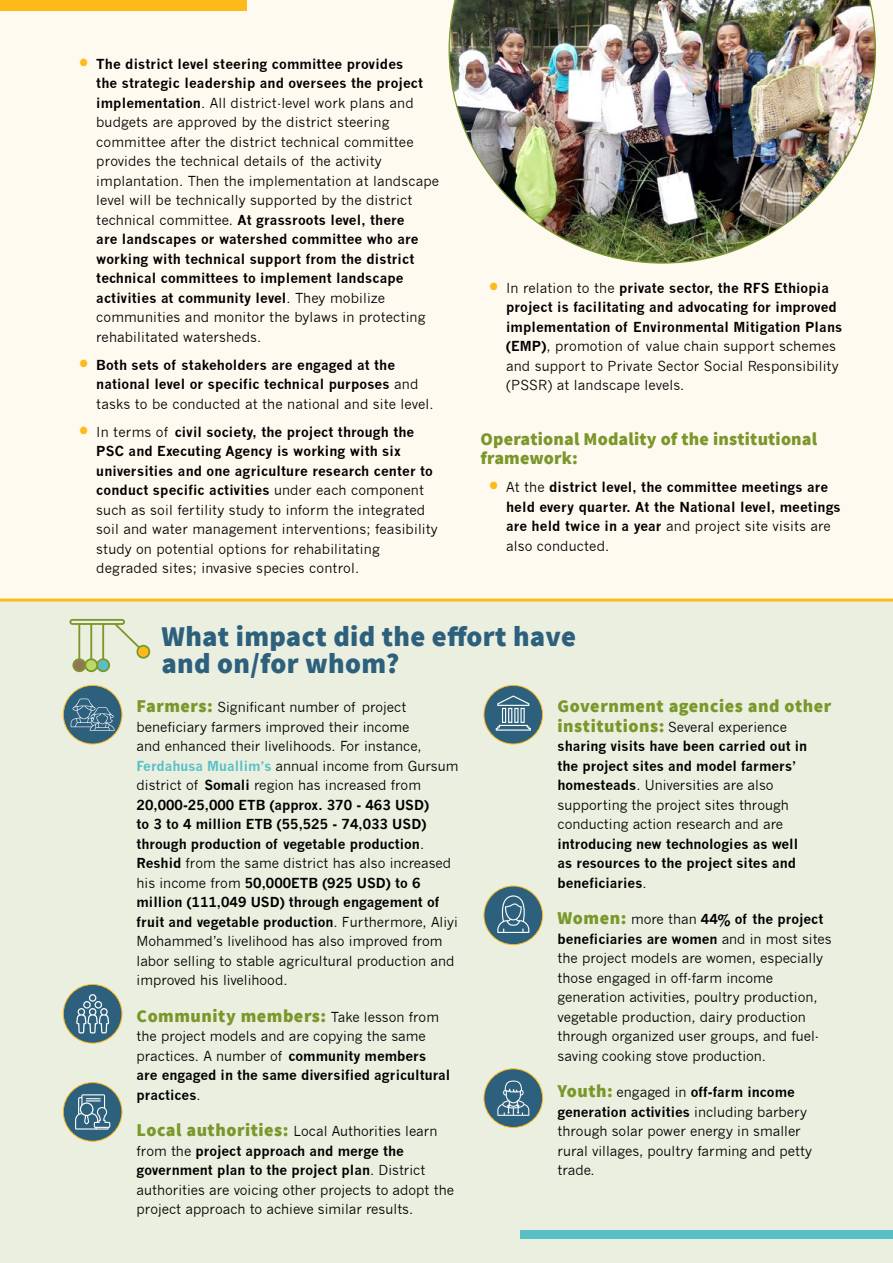
<style>
.page{position:relative;width:893px;height:1263px;background:#fffaef}
.page>*{position:absolute;margin:0;border:0;box-sizing:border-box;transform-origin:0 0}
.t1{font:900 28.5px/27px "Equilibrium";letter-spacing:.01em;color:#2d607d}
.t2{font:900 18px "Equilibrium";letter-spacing:.03em;color:#7a972b}
.t3{font:900 18px/19.5px "Equilibrium";letter-spacing:.01em;color:#7a972b}
.t4{font:13.5px/19.5px "News Gothic";color:#000}
.t5{font:700 13.5px/19.5px "News Gothic";letter-spacing:.01em;color:#000}
.s1{font-family:"Equilibrium";font-weight:900;font-size:25.5px;color:#feba1b}
.s2{font-weight:700}
.s3{font-weight:400}
.s4{font-family:"Equilibrium";font-weight:900;font-size:18px;color:#7a972b}
.s5{font-weight:700;color:#58bfc6}
.s6{font-family:"News Gothic";font-weight:400;font-size:13.5px;color:#000}
</style>
<div class="page">
<div style="left:0;top:0;width:247px;height:11px;background:#feba1b"></div>
<div style="left:0;top:602px;width:893px;height:661px;background:#ebefdf"></div>
<hr style="left:0;top:599px;width:893px;height:3px;background:#feba1b">
<img style="left:449px;top:0;width:427px;height:264px">
<svg style="left:69px;top:619px;width:82px;height:53px"></svg>
<div style="left:484px;top:685px;width:59px;height:59px;background:#2d607d;border-radius:50%"></div>
<div style="left:483px;top:685px;width:60px;height:59px;border:1px solid #feba1b;border-radius:50%"></div>
<svg style="left:496px;top:695px;width:35px;height:36px"></svg>
<div style="left:63px;top:685px;width:59px;height:59px;background:#2d607d;border-radius:50%"></div>
<div style="left:63px;top:685px;width:59px;height:59px;border:1px solid #feba1b;border-radius:50%"></div>
<svg style="left:71px;top:699px;width:44px;height:32px"></svg>
<div style="left:63px;top:984px;width:59px;height:59px;background:#2d607d;border-radius:50%"></div>
<div style="left:63px;top:984px;width:59px;height:59px;border:1px solid #feba1b;border-radius:50%"></div>
<svg style="left:76px;top:994px;width:33px;height:39px"></svg>
<div style="left:484px;top:1069px;width:59px;height:58px;background:#2d607d;border-radius:50%"></div>
<div style="left:483px;top:1068px;width:60px;height:60px;border:1px solid #feba1b;border-radius:50%"></div>
<svg style="left:497px;top:1080px;width:32px;height:36px"></svg>
<div style="left:484px;top:886px;width:59px;height:59px;background:#2d607d;border-radius:50%"></div>
<div style="left:483px;top:885px;width:60px;height:60px;border:1px solid #feba1b;border-radius:50%"></div>
<svg style="left:497px;top:895px;width:32px;height:38px"></svg>
<div style="left:63px;top:1082px;width:59px;height:59px;background:#2d607d;border-radius:50%"></div>
<div style="left:63px;top:1082px;width:59px;height:60px;border:1px solid #feba1b;border-radius:50%"></div>
<svg style="left:75px;top:1094px;width:35px;height:35px"></svg>
<div style="left:520px;top:1230px;width:373px;height:9px;background:#58bfc6"></div>
<p class="t4" style="left:96px;top:54px;width:344px;text-indent:-17px"><span class="s1">•</span> <span class="s2">The district level steering committee provides<br>the strategic leadership and oversees the project implementation</span>. All district-level work plans and budgets are approved by the district steering committee after the district technical committee provides the technical details of the activity implantation. Then the implementation at landscape level will be technically supported by the district technical committee. <span class="s2">At grassroots level, there<br>are landscapes or watershed committee who are working with technical support from the district technical committees to implement landscape activities at community level</span>. They mobilize communities and monitor the bylaws in protecting rehabilitated watersheds.</p>
<p class="t5" style="left:96px;top:355px;width:339px;text-indent:-17px"><span class="s1">•</span> Both sets of stakeholders are engaged at the national level or specific technical purposes <span class="s3">and tasks to be conducted at the national and site level.</span></p>
<p class="t4" style="left:96px;top:422px;width:343px;text-indent:-17px"><span class="s1">•</span> In terms of <span class="s2">civil society, the project through the PSC and Executing Agency is working with six universities and one agriculture research center to conduct specific activities</span> under each component such as soil fertility study to inform the integrated soil and water management interventions; feasibility study on potential options for rehabilitating degraded sites; invasive species control.</p>
<p class="t5" style="left:506px;top:278px;width:338px;text-indent:-17px"><span class="s1">•</span> <span class="s3">In relation to the</span> private sector, the RFS Ethiopia project is facilitating and advocating for improved implementation of Environmental Mitigation Plans (EMP)<span class="s3">, promotion of value chain support schemes and support to Private Sector Social Responsibility (PSSR) at landscape levels.</span></p>
<h2 class="t3" style="left:480px;top:430px;width:338px">Operational Modality of the institutional framework:</h2>
<p class="t5" style="left:506px;top:477px;width:336px;text-indent:-17px"><span class="s1">•</span> <span class="s3">At the</span> district level, the committee meetings are held every quarter. At the National level, meetings are held twice in a year <span class="s3">and project site visits are also conducted.</span></p>
<h1 class="t1" style="left:162px;top:625px;width:416px">What impact did the effort have and on/for whom?</h1>
<p class="t4" style="left:137px;top:698px;width:323px"><span class="s4">Farmers:</span> Significant number of project beneficiary farmers improved their income<br>and enhanced their livelihoods. For instance, <span class="s5">Ferdahusa Muallim’s</span> annual income from Gursum district of <span class="s2">Somali</span> region has increased from <span class="s2">20,000-25,000 ETB (approx. 370 - 463 USD)<br>to 3 to 4 million ETB (55,525 - 74,033 USD) through production of vegetable production</span>.<br><span class="s2">Reshid</span> from the same district has also increased his income from <span class="s2">50,000ETB (925 USD) to 6 million (111,049 USD) through engagement of fruit and vegetable production</span>. Furthermore, Aliyi Mohammed’s livelihood has also improved from labor selling to stable agricultural production and improved his livelihood.</p>
<h2 class="t2" style="left:137px;top:1004px;width:304px">Community members: <span class="s6">Take lesson from</span></h2>
<p class="t5" style="left:137px;top:1026px;width:315px"><span class="s3">the project models and are copying the same practices. A number of</span> community members are engaged in the same diversified agricultural practices<span class="s3">.</span></p>
<p class="t4" style="left:137px;top:1122px;width:319px"><span class="s4">Local authorities:</span> Local Authorities learn from the <span class="s2">project approach and merge the government plan to the project plan</span>. District authorities are voicing other projects to adopt the project approach to achieve similar results.</p>
<h2 class="t2" style="left:558px;top:694px;width:275px">Government agencies and other</h2>
<p class="t4" style="left:558px;top:717px;width:251px"><span class="s4">institutions:</span> Several experience <span class="s2">sharing visits have been carried out in the project sites and model farmers’ homesteads</span>. Universities are also supporting the project sites through conducting action research and are</p>
<p class="t5" style="left:558px;top:834px;width:242px">introducing new technologies as well as resources to the project sites and beneficiaries<span class="s3">.</span></p>
<p class="t4" style="left:558px;top:910px;width:276px"><span class="s4">Women:</span> more than <span class="s2">44% of the project beneficiaries are women</span> and in most sites the project models are women, especially those engaged in off-farm income generation activities, poultry production, vegetable production, dairy production through organized user groups, and fuel&shy;saving cooking stove production.</p>
<p class="t4" style="left:558px;top:1083px;width:256px"><span class="s4">Youth:</span> engaged in <span class="s2">off-farm income generation activities</span> including barbery through solar power energy in smaller rural villages, poultry farming and petty trade.</p>
</div>
